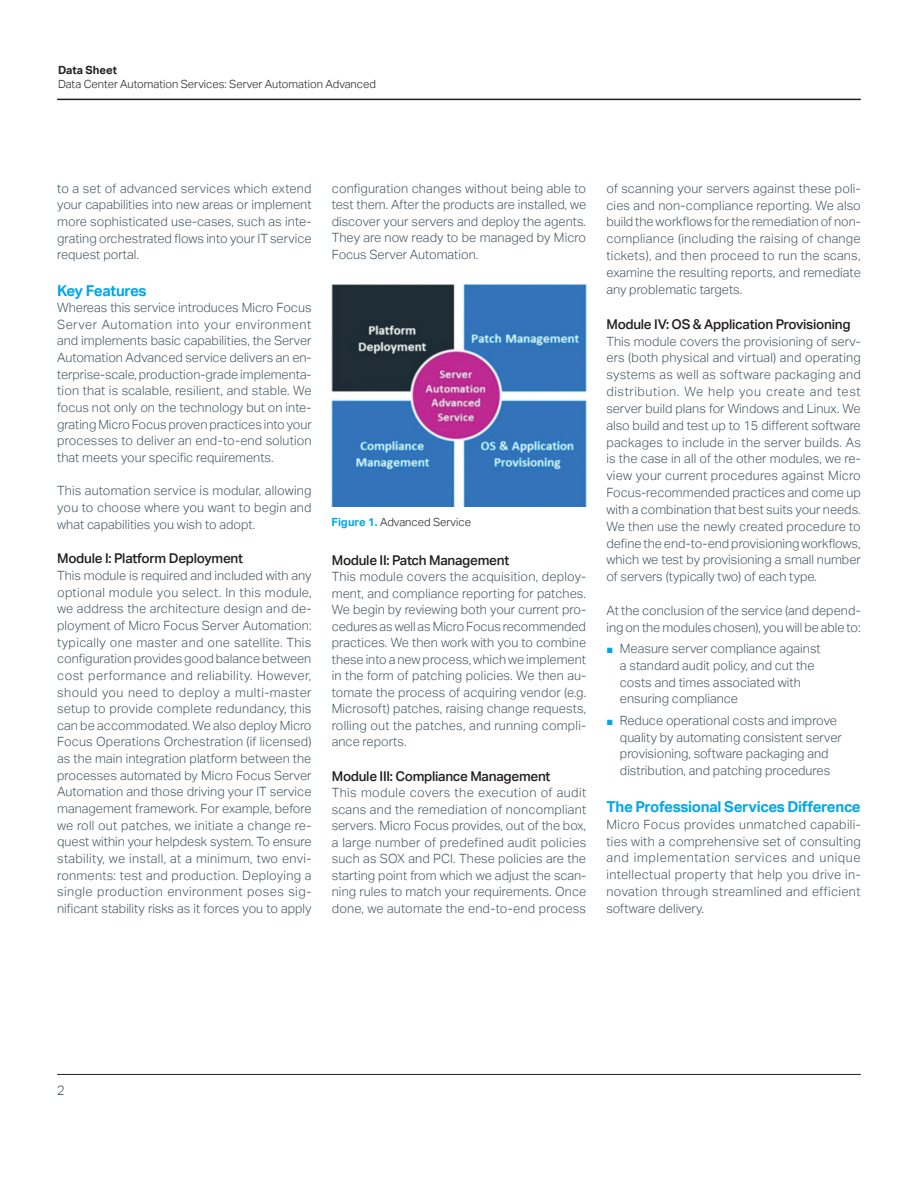
<style>
.page{position:relative;width:918px;height:1188px;background:#fff}
.page>*{position:absolute;margin:0;border:0;box-sizing:border-box;transform-origin:0 0}
.subhead_10_13-blue{font:700 15px "Aktiv Grotesk";letter-spacing:-.02em;color:#00a7e9}
.subhead_9_12_medium{font:500 13.5px "Aktiv Grotesk";letter-spacing:-.02em;color:#231f20}
.pg_num_left_9_11-lig{font:300 13.5px "Aktiv Grotesk";color:#45555f}
.body_8_5_11-grey{font:300 12.75px/16.6px "Aktiv Grotesk";color:#45555f;text-align:justify}
.caption_7_5_9_5{font:300 11.25px "Aktiv Grotesk";color:#231f20}
.t1{font:700 11.25px "Aktiv Grotesk";color:#231f20}
.s1{font-weight:700;color:#00a7e9}
.s2{font-family:"Arial";font-weight:400;font-size:11.25px;color:#00a7e9}
</style>
<div class="page">
<hr style="left:57px;top:1074px;width:804px;height:1px;background:#231f20">
<hr style="left:57px;top:99px;width:804px;height:1px;background:#231f20">
<img style="left:332px;top:284px;width:254px;height:223px">
<p class="t1" style="left:58px;top:64px;width:60px">Data Sheet</p>
<p class="caption_7_5_9_5" style="left:58px;top:78px;width:319px">Data Center Automation Services: Server Automation Advanced</p>
<p class="body_8_5_11-grey" style="left:57px;top:180px;width:256px">to a set of advanced services which extend your capabilities into new areas or implement more sophisticated use-cases, such as inte&shy;grating orchestrated flows into your IT service request portal.</p>
<p class="subhead_10_13-blue" style="left:57px;top:282px;width:91px">Key Features</p>
<p class="body_8_5_11-grey" style="left:57px;top:299px;width:256px">Whereas this service introduces Micro Focus Server Automation into your environment and implements basic capabilities, the Server Automation Advanced service delivers an en&shy;terprise-scale, production-grade implementa&shy;tion that is scalable, resilient, and stable. We focus not only on the technology but on inte&shy;grating Micro Focus proven practices into your processes to deliver an end-to-end solution that meets your specific requirements.</p>
<p class="body_8_5_11-grey" style="left:57px;top:483px;width:256px">This automation service is modular, allowing you to choose where you want to begin and what capabilities you wish to adopt.</p>
<p class="subhead_9_12_medium" style="left:57px;top:551px;width:187px">Module I: Platform Deployment</p>
<p class="body_8_5_11-grey" style="left:57px;top:567px;width:256px">This module is required and included with any optional module you select. In this module, we address the architecture design and de&shy;ployment of Micro Focus Server Automation: typically one master and one satellite. This configuration provides good balance between cost performance and reliability. However, should you need to deploy a multi-master setup to provide complete redundancy, this can be accommodated. We also deploy Micro Focus Operations Orchestration (if licensed) as the main integration platform between the processes automated by Micro Focus Server Automation and those driving your IT service management framework. For example, before we roll out patches, we initiate a change re&shy;quest within your helpdesk system. To ensure stability, we install, at a minimum, two envi&shy;ronments: test and production. Deploying a single production environment poses sig&shy;nificant stability risks as it forces you to apply</p>
<p class="body_8_5_11-grey" style="left:332px;top:180px;width:256px">configuration changes without being able to test them. After the products are installed, we discover your servers and deploy the agents.<br>They are now ready to be managed by Micro Focus Server Automation.</p>
<p class="caption_7_5_9_5" style="left:332px;top:515px;width:141px"><span class="s1">Figure 1.</span> Advanced Service</p>
<p class="subhead_9_12_medium" style="left:332px;top:552px;width:179px">Module II: Patch Management</p>
<p class="body_8_5_11-grey" style="left:332px;top:569px;width:256px">This module covers the acquisition, deploy&shy;ment, and compliance reporting for patches.<br>We begin by reviewing both your current pro&shy;cedures as well as Micro Focus recommended practices. We then work with you to combine these into a new process, which we implement in the form of patching policies. We then au&shy;tomate the process of acquiring vendor (e.g.<br>Microsoft) patches, raising change requests, rolling out the patches, and running compli&shy;ance reports.</p>
<p class="subhead_9_12_medium" style="left:332px;top:768px;width:220px">Module III: Compliance Management</p>
<p class="body_8_5_11-grey" style="left:332px;top:785px;width:256px">This module covers the execution of audit scans and the remediation of noncompliant servers. Micro Focus provides, out of the box, a large number of predefined audit policies such as SOX and PCI. These policies are the starting point from which we adjust the scan&shy;ning rules to match your requirements. Once done, we automate the end-to-end process</p>
<p class="body_8_5_11-grey" style="left:606px;top:180px;width:256px">of scanning your servers against these poli&shy;cies and non-compliance reporting. We also build the workflows for the remediation of non&shy;compliance (including the raising of change tickets), and then proceed to run the scans, examine the resulting reports, and remediate any problematic targets.</p>
<p class="subhead_9_12_medium" style="left:606px;top:316px;width:246px">Module IV: OS &amp; Application Provisioning</p>
<p class="body_8_5_11-grey" style="left:606px;top:333px;width:256px">This module covers the provisioning of serv&shy;ers (both physical and virtual) and operating systems as well as software packaging and distribution. We help you create and test server build plans for Windows and Linux. We also build and test up to 15 different software packages to include in the server builds. As is the case in all of the other modules, we re&shy;view your current procedures against Micro Focus-recommended practices and come up with a combination that best suits your needs.<br>We then use the newly created procedure to define the end-to-end provisioning workflows, which we test by provisioning a small number of servers (typically two) of each type.</p>
<p class="body_8_5_11-grey" style="left:606px;top:602px;width:256px">At the conclusion of the service (and depend&shy;ing on the modules chosen), you will be able to:</p>
<p class="body_8_5_11-grey" style="left:620px;top:640px;width:202px;text-align:left;text-indent:-14px"><span class="s2">■</span> Measure server compliance against a standard audit policy, and cut the costs and times associated with ensuring compliance</p>
<p class="body_8_5_11-grey" style="left:620px;top:712px;width:223px;text-align:left;text-indent:-14px"><span class="s2">■</span> Reduce operational costs and improve quality by automating consistent server provisioning, software packaging and distribution, and patching procedures</p>
<p class="subhead_10_13-blue" style="left:606px;top:798px;width:256px">The Professional Services Difference</p>
<p class="body_8_5_11-grey" style="left:606px;top:816px;width:256px">Micro Focus provides unmatched capabili&shy;ties with a comprehensive set of consulting and implementation services and unique intellectual property that help you drive in&shy;novation through streamlined and efficient software delivery.</p>
<p class="pg_num_left_9_11-lig" style="left:57px;top:1082px;width:9px">2</p>
</div>
